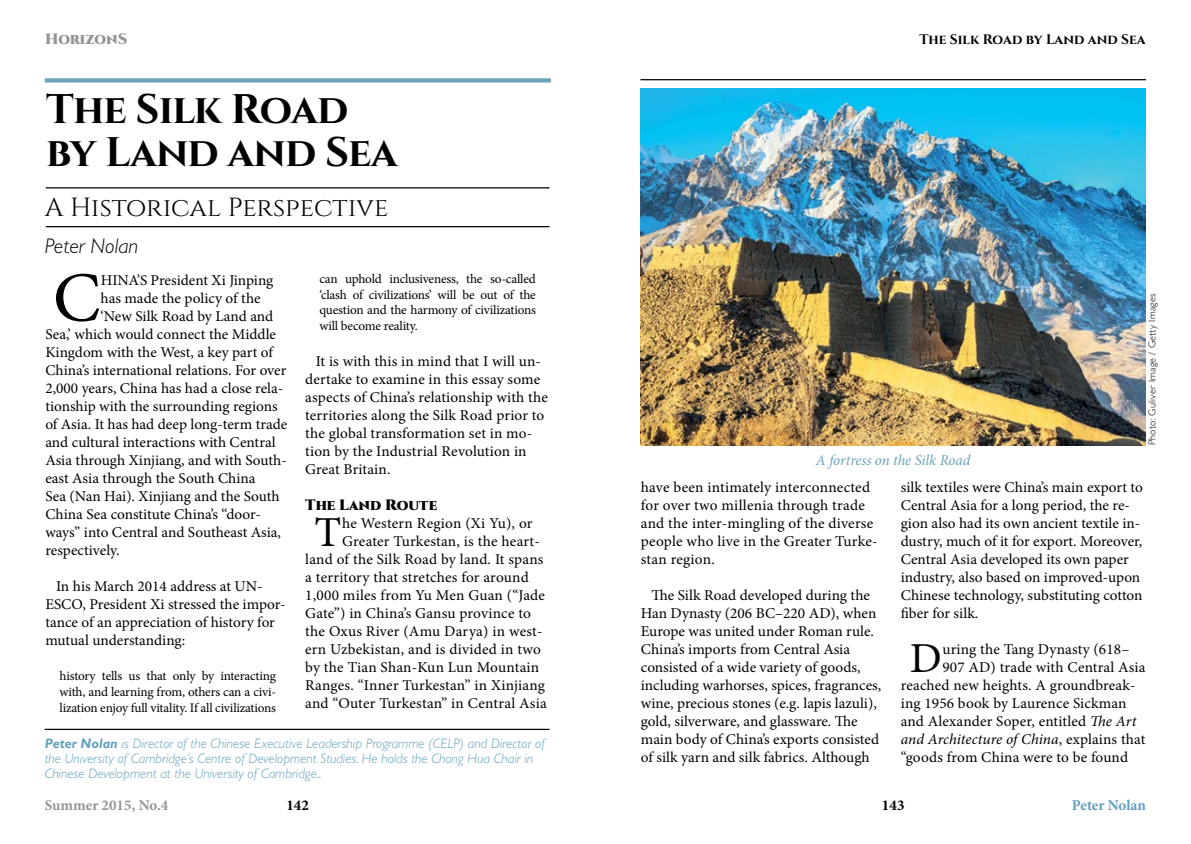
<style>
.page{position:relative;width:1191px;height:844px;background:#fff}
.page>*{position:absolute;margin:0;border:0;box-sizing:border-box;transform-origin:0 0}
.t1{font:70.38px "Minion Pro";color:#000}
.t2{font:42.75px "Minion Pro";color:#000}
.t3{font:700 41.25px/42.5px "Cinzel";letter-spacing:-.02em;color:#000}
.t4{font:26.25px "Cinzel";color:#000}
.t5{font:italic 300 21.25px "GR Gill Sans";color:#000}
.t6{font:15px/18px "Minion Pro";color:#000}
.t7{font:italic 15px "Minion Pro";color:#000}
.t8{font:italic 15px "Minion Pro";letter-spacing:-.01em;color:#6ba3ba}
.t9{font:700 15px "Minion Pro";color:#939598}
.t10{font:900 15px "Cinzel";color:#000}
.t11{font:700 15px "Minion Pro";letter-spacing:-.005em;color:#5fa0bb}
.t12{font:900 15px "Cinzel";color:#939598}
.t13{font:700 15px "Minion Pro";color:#000}
.t14{font:italic 300 13.75px/15px "GR Gill Sans";color:#5fa0bb}
.t15{font:700 13.75px "Cinzel";color:#000}
.t16{font:13.12px/15.6px "Minion Pro";letter-spacing:-.015em;color:#000;text-align:justify}
.t17{font:300 10px "GR Gill Sans";letter-spacing:.03em;color:#000}
.s1{font-weight:700}
.s2{font-style:italic}
.s3{font-style:normal}
</style>
<div class="page">
<hr style="left:640px;top:79px;width:506px;height:1px;background:#000">
<hr style="left:46px;top:187px;width:503px;height:1px;background:#000">
<hr style="left:46px;top:226px;width:503px;height:1px;background:#000">
<svg style="left:45px;top:78px;width:505px;height:4px;background:#75a9bf"></svg>
<hr style="left:45px;top:728px;width:504px;height:1px;background:#000">
<img style="left:640px;top:89px;width:505px;height:356px">
<p class="t12" style="left:45px;top:30px;width:84px">HorizonS</p>
<h3 class="t3" style="left:46px;top:90px;width:353px">The Silk Road by Land and Sea</h3>
<h3 class="t4" style="left:45px;top:192px;width:345px">A Historical Perspective</h3>
<h3 class="t5" style="left:45px;top:234px;width:95px">Peter Nolan</h3>
<h1 class="t1" style="left:53px;top:251px;width:49px">C</h1>
<p class="t6" style="left:101px;top:271px;width:174px">HINA’S President Xi Jinping</p>
<p class="t16" style="left:319px;top:271px;width:218px">can uphold inclusiveness, the so-called ‘clash of civilizations’ will be out of the question and the harmony of civilizations will become reality.</p>
<p class="t6" style="left:305px;top:352px;width:244px;text-indent:11px">It is with this in mind that I will un&shy;dertake to examine in this essay some aspects of China’s relationship with the territories along the Silk Road prior to the global transformation set in mo&shy;tion by the Industrial Revolution in Great Britain.</p>
<p class="t10" style="left:305px;top:495px;width:134px">The Land Route</p>
<h2 class="t2" style="left:315px;top:504px;width:28px">T</h2>
<p class="t6" style="left:342px;top:514px;width:192px">he Western Region (Xi Yu), or</p>
<p class="t6" style="left:101px;top:289px;width:162px">has made the policy of the</p>
<p class="t6" style="left:101px;top:307px;width:174px">‘New Silk Road by Land and</p>
<p class="t6" style="left:45px;top:325px;width:232px">Sea,’ which would connect the Middle</p>
<p class="t6" style="left:45px;top:343px;width:229px">Kingdom with the West, a key part of</p>
<p class="t6" style="left:45px;top:361px;width:242px">China’s international relations. For over</p>
<p class="t6" style="left:45px;top:379px;width:239px">2,000 years, China has had a close rela-</p>
<p class="t6" style="left:45px;top:397px;width:234px">tionship with the surrounding regions</p>
<p class="t6" style="left:45px;top:415px;width:243px">of Asia. It has had deep long-term trade</p>
<p class="t6" style="left:45px;top:433px;width:232px">and cultural interactions with Central</p>
<p class="t6" style="left:45px;top:451px;width:243px">Asia through Xinjiang, and with South-</p>
<p class="t6" style="left:45px;top:469px;width:212px">east Asia through the South China</p>
<p class="t6" style="left:45px;top:487px;width:236px">Sea (Nan Hai). Xinjiang and the South</p>
<p class="t6" style="left:45px;top:505px;width:217px">China Sea constitute China’s “door-</p>
<p class="t6" style="left:45px;top:523px;width:237px">ways” into Central and Southeast Asia,</p>
<p class="t6" style="left:45px;top:541px;width:76px">respectively.</p>
<p class="t6" style="left:45px;top:577px;width:242px;text-indent:11px">In his March 2014 address at UN-ESCO, President Xi stressed the impor&shy;tance of an appreciation of history for mutual understanding:</p>
<p class="t16" style="left:60px;top:668px;width:218px">history tells us that only by interacting with, and learning from, others can a civi&shy;lization enjoy full vitality. If all civilizations</p>
<p class="t6" style="left:342px;top:532px;width:199px">Greater Turkestan, is the heart-</p>
<p class="t6" style="left:305px;top:550px;width:240px">land of the Silk Road by land. It spans</p>
<p class="t6" style="left:305px;top:568px;width:225px">a territory that stretches for around</p>
<p class="t6" style="left:305px;top:586px;width:241px">1,000 miles from Yu Men Guan (“Jade</p>
<p class="t6" style="left:305px;top:604px;width:227px">Gate”) in China’s Gansu province to</p>
<p class="t6" style="left:305px;top:622px;width:239px">the Oxus River (Amu Darya) in west-</p>
<p class="t6" style="left:305px;top:640px;width:237px">ern Uzbekistan, and is divided in two</p>
<p class="t6" style="left:305px;top:658px;width:235px">by the Tian Shan-Kun Lun Mountain</p>
<p class="t6" style="left:305px;top:676px;width:241px">Ranges. “Inner Turkestan” in Xinjiang</p>
<p class="t6" style="left:305px;top:694px;width:243px">and “Outer Turkestan” in Central Asia</p>
<p class="t14" style="left:45px;top:735px;width:501px"><span class="s1">Peter Nolan</span> is Director of the Chinese Executive Leadership Programme (CELP) and Director of the University of Cambridge’s Centre of Development Studies. He holds the Chong Hua Chair in<br>Chinese Development at the University of Cambridge..</p>
<p class="t15" style="left:919px;top:31px;width:228px">The Silk Road by Land and Sea</p>
<p class="t8" style="left:816px;top:449px;width:156px">A fortress on the Silk Road</p>
<p class="t17" style="left:1146px;top:445px;width:153px;rotate:-90deg">Photo: Guliver Image / Getty Images</p>
<p class="t6" style="left:641px;top:478px;width:238px">have been intimately interconnected for over two millenia through trade and the inter-mingling of the diverse people who live in the Greater Turke&shy;stan region.</p>
<p class="t6" style="left:641px;top:586px;width:242px;text-indent:11px">The Silk Road developed during the Han Dynasty (206 BC–220 AD), when Europe was united under Roman rule.<br>China’s imports from Central Asia consisted of a wide variety of goods, including warhorses, spices, fragrances, wine, precious stones (e.g. lapis lazuli), gold, silverware, and glassware. The main body of China’s exports consisted of silk yarn and silk fabrics. Although</p>
<p class="t6" style="left:900px;top:478px;width:244px">silk textiles were China’s main export to Central Asia for a long period, the re&shy;gion also had its own ancient textile in&shy;dustry, much of it for export. Moreover, Central Asia developed its own paper industry, also based on improved-upon Chinese technology, substituting cotton fiber for silk.</p>
<h2 class="t2" style="left:910px;top:629px;width:34px">D</h2>
<p class="t6" style="left:942px;top:640px;width:188px">uring the Tang Dynasty (618–</p>
<p class="t6" style="left:942px;top:658px;width:205px">907 AD) trade with Central Asia</p>
<p class="t6" style="left:900px;top:676px;width:236px">reached new heights. A groundbreak-</p>
<p class="t6" style="left:900px;top:694px;width:227px">ing 1956 book by Laurence Sickman</p>
<p class="t6" style="left:900px;top:712px;width:237px">and Alexander Soper, entitled <span class="s2">The Art</span></p>
<p class="t7" style="left:900px;top:728px;width:246px">and Architecture of China<span class="s3">, explains that</span></p>
<p class="t6" style="left:900px;top:748px;width:229px">“goods from China were to be found</p>
<p class="t9" style="left:45px;top:794px;width:125px">Summer 2015, No.4</p>
<p class="t13" style="left:882px;top:794px;width:24px">143</p>
<p class="t13" style="left:286px;top:793px;width:24px">142</p>
<p class="t11" style="left:1072px;top:794px;width:75px">Peter Nolan</p>
</div>
